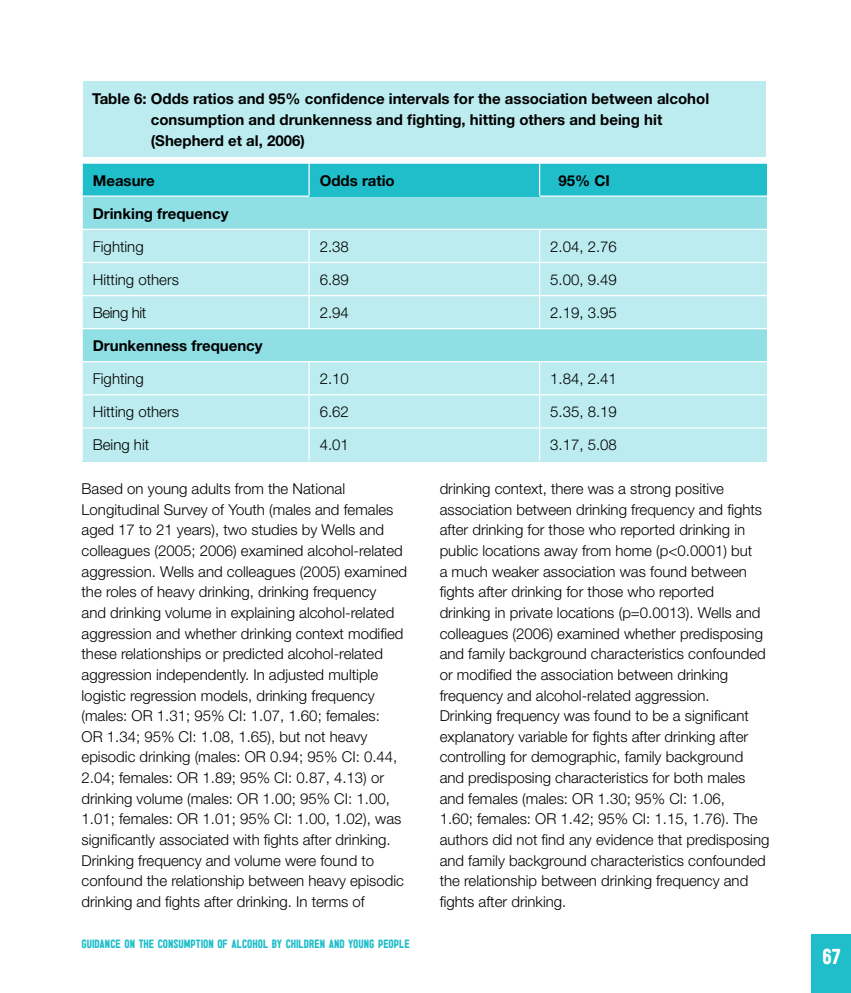
<style>
.page{position:relative;width:851px;height:993px;background:#fff}
.page>*{position:absolute;margin:0;border:0;box-sizing:border-box;transform-origin:0 0}
.t1{font:22.5px "Sugo";color:#fff}
.t2{font:300 15px/20.6px "Helvetica Neue";color:#000}
.t3{font:700 15px/20.6px "Helvetica Neue";color:#000}
.t4{font:300 15px "Helvetica Neue";letter-spacing:-.025em;color:#000}
.t5{font:12.5px "Sugo";color:#1fbeca}
</style>
<div class="page">
<div style="left:83px;top:81px;width:682px;height:76px;background:#bcecef"></div>
<div style="left:309px;top:196px;width:230px;height:33px;background:#8fdfe5"></div>
<div style="left:309px;top:328px;width:230px;height:33px;background:#8fdfe5"></div>
<div style="left:309px;top:229px;width:230px;height:33px;background:#bcecef"></div>
<div style="left:309px;top:262px;width:230px;height:33px;background:#bcecef"></div>
<div style="left:309px;top:295px;width:230px;height:33px;background:#bcecef"></div>
<div style="left:309px;top:361px;width:230px;height:34px;background:#bcecef"></div>
<div style="left:309px;top:395px;width:230px;height:33px;background:#bcecef"></div>
<div style="left:309px;top:428px;width:230px;height:33px;background:#bcecef"></div>
<hr style="left:309px;top:195px;width:230px;height:2px;background:#fff">
<hr style="left:309px;top:229px;width:230px;height:1px;background:#fff">
<hr style="left:309px;top:262px;width:230px;height:1px;background:#fff">
<hr style="left:309px;top:295px;width:230px;height:1px;background:#fff">
<hr style="left:309px;top:328px;width:230px;height:1px;background:#fff">
<hr style="left:309px;top:361px;width:230px;height:1px;background:#fff">
<hr style="left:309px;top:394px;width:230px;height:1px;background:#fff">
<hr style="left:309px;top:427px;width:230px;height:1px;background:#fff">
<div style="left:82px;top:163px;width:227px;height:33px;background:#1fbeca"></div>
<div style="left:309px;top:163px;width:230px;height:33px;background:#1fbeca"></div>
<div style="left:539px;top:163px;width:227px;height:33px;background:#1fbeca"></div>
<div style="left:82px;top:196px;width:227px;height:33px;background:#8fdfe5"></div>
<div style="left:539px;top:196px;width:227px;height:33px;background:#8fdfe5"></div>
<div style="left:82px;top:328px;width:227px;height:33px;background:#8fdfe5"></div>
<div style="left:539px;top:328px;width:227px;height:33px;background:#8fdfe5"></div>
<div style="left:82px;top:229px;width:227px;height:33px;background:#bcecef"></div>
<div style="left:539px;top:229px;width:227px;height:33px;background:#bcecef"></div>
<div style="left:82px;top:262px;width:227px;height:33px;background:#bcecef"></div>
<div style="left:539px;top:262px;width:227px;height:33px;background:#bcecef"></div>
<div style="left:82px;top:295px;width:227px;height:33px;background:#bcecef"></div>
<div style="left:539px;top:295px;width:227px;height:33px;background:#bcecef"></div>
<div style="left:82px;top:361px;width:227px;height:34px;background:#bcecef"></div>
<div style="left:539px;top:361px;width:227px;height:34px;background:#bcecef"></div>
<div style="left:82px;top:395px;width:227px;height:33px;background:#bcecef"></div>
<div style="left:539px;top:395px;width:227px;height:33px;background:#bcecef"></div>
<div style="left:82px;top:428px;width:227px;height:33px;background:#bcecef"></div>
<div style="left:539px;top:428px;width:227px;height:33px;background:#bcecef"></div>
<hr style="left:81px;top:162px;width:228px;height:2px;background:#fff">
<hr style="left:81px;top:164px;width:2px;height:31px;background:#fff">
<hr style="left:309px;top:162px;width:230px;height:2px;background:#fff">
<hr style="left:308px;top:164px;width:2px;height:31px;background:#fff">
<hr style="left:539px;top:162px;width:228px;height:2px;background:#fff">
<hr style="left:539px;top:164px;width:1px;height:31px;background:#fff">
<hr style="left:81px;top:195px;width:228px;height:2px;background:#fff">
<hr style="left:81px;top:197px;width:2px;height:32px;background:#fff">
<hr style="left:539px;top:195px;width:228px;height:2px;background:#fff">
<hr style="left:81px;top:229px;width:228px;height:1px;background:#fff">
<hr style="left:81px;top:230px;width:2px;height:32px;background:#fff">
<hr style="left:539px;top:229px;width:228px;height:1px;background:#fff">
<hr style="left:81px;top:262px;width:228px;height:1px;background:#fff">
<hr style="left:81px;top:263px;width:2px;height:32px;background:#fff">
<hr style="left:539px;top:262px;width:228px;height:1px;background:#fff">
<hr style="left:81px;top:295px;width:228px;height:1px;background:#fff">
<hr style="left:81px;top:296px;width:2px;height:32px;background:#fff">
<hr style="left:539px;top:295px;width:228px;height:1px;background:#fff">
<hr style="left:81px;top:328px;width:228px;height:1px;background:#fff">
<hr style="left:81px;top:329px;width:2px;height:32px;background:#fff">
<hr style="left:539px;top:328px;width:228px;height:1px;background:#fff">
<hr style="left:81px;top:361px;width:228px;height:1px;background:#fff">
<hr style="left:81px;top:362px;width:2px;height:32px;background:#fff">
<hr style="left:539px;top:361px;width:228px;height:1px;background:#fff">
<hr style="left:81px;top:394px;width:228px;height:1px;background:#fff">
<hr style="left:81px;top:395px;width:2px;height:32px;background:#fff">
<hr style="left:539px;top:394px;width:228px;height:1px;background:#fff">
<hr style="left:81px;top:427px;width:228px;height:1px;background:#fff">
<hr style="left:81px;top:428px;width:2px;height:32px;background:#fff">
<hr style="left:539px;top:427px;width:228px;height:1px;background:#fff">
<div style="left:811px;top:934px;width:39px;height:58px;background:#1fbeca"></div>
<hr style="left:308px;top:230px;width:2px;height:32px;background:#fff">
<hr style="left:308px;top:263px;width:2px;height:32px;background:#fff">
<hr style="left:308px;top:296px;width:2px;height:32px;background:#fff">
<hr style="left:539px;top:230px;width:1px;height:32px;background:#fff">
<hr style="left:539px;top:263px;width:1px;height:32px;background:#fff">
<hr style="left:539px;top:296px;width:1px;height:32px;background:#fff">
<hr style="left:308px;top:362px;width:2px;height:32px;background:#fff">
<hr style="left:308px;top:395px;width:2px;height:32px;background:#fff">
<hr style="left:308px;top:428px;width:2px;height:32px;background:#fff">
<hr style="left:539px;top:362px;width:1px;height:32px;background:#fff">
<hr style="left:539px;top:395px;width:1px;height:32px;background:#fff">
<hr style="left:539px;top:428px;width:1px;height:32px;background:#fff">
<p class="t3" style="left:151px;top:88px;width:559px;text-indent:-59px">Table 6: Odds ratios and 95% confidence intervals for the association between alcohol consumption and drunkenness and fighting, hitting others and being hit (Shepherd et al, 2006)</p>
<p class="t3" style="left:93px;top:169px;width:63px">Measure</p>
<p class="t3" style="left:320px;top:169px;width:76px">Odds ratio</p>
<p class="t3" style="left:558px;top:169px;width:53px">95% CI</p>
<p class="t3" style="left:93px;top:203px;width:137px">Drinking frequency</p>
<p class="t2" style="left:93px;top:236px;width:52px">Fighting</p>
<p class="t2" style="left:320px;top:236px;width:31px">2.38</p>
<p class="t2" style="left:550px;top:236px;width:68px">2.04, 2.76</p>
<p class="t2" style="left:93px;top:269px;width:88px">Hitting others</p>
<p class="t2" style="left:320px;top:269px;width:31px">6.89</p>
<p class="t2" style="left:550px;top:269px;width:68px">5.00, 9.49</p>
<p class="t4" style="left:93px;top:303px;width:55px">Being hit</p>
<p class="t2" style="left:320px;top:302px;width:31px">2.94</p>
<p class="t2" style="left:550px;top:302px;width:68px">2.19, 3.95</p>
<p class="t3" style="left:93px;top:335px;width:171px">Drunkenness frequency</p>
<p class="t2" style="left:93px;top:368px;width:52px">Fighting</p>
<p class="t2" style="left:320px;top:368px;width:31px">2.10</p>
<p class="t2" style="left:550px;top:368px;width:68px">1.84, 2.41</p>
<p class="t2" style="left:93px;top:401px;width:88px">Hitting others</p>
<p class="t2" style="left:320px;top:401px;width:31px">6.62</p>
<p class="t2" style="left:550px;top:401px;width:68px">5.35, 8.19</p>
<p class="t2" style="left:93px;top:434px;width:58px">Being hit</p>
<p class="t2" style="left:320px;top:434px;width:31px">4.01</p>
<p class="t2" style="left:550px;top:434px;width:68px">3.17, 5.08</p>
<p class="t2" style="left:81px;top:478px;width:327px">Based on young adults from the National Longitudinal Survey of Youth (males and females aged 17 to 21 years), two studies by Wells and colleagues (2005; 2006) examined alcohol-related aggression. Wells and colleagues (2005) examined the roles of heavy drinking, drinking frequency<br>and drinking volume in explaining alcohol-related aggression and whether drinking context modified these relationships or predicted alcohol-related aggression independently. In adjusted multiple logistic regression models, drinking frequency (males: OR 1.31; 95% CI: 1.07, 1.60; females:<br>OR 1.34; 95% CI: 1.08, 1.65), but not heavy episodic drinking (males: OR 0.94; 95% CI: 0.44, 2.04; females: OR 1.89; 95% CI: 0.87, 4.13) or drinking volume (males: OR 1.00; 95% CI: 1.00, 1.01; females: OR 1.01; 95% CI: 1.00, 1.02), was significantly associated with fights after drinking.<br>Drinking frequency and volume were found to confound the relationship between heavy episodic drinking and fights after drinking. In terms of</p>
<p class="t2" style="left:439px;top:478px;width:324px">drinking context, there was a strong positive association between drinking frequency and fights after drinking for those who reported drinking in public locations away from home (p&lt;0.0001) but a much weaker association was found between fights after drinking for those who reported</p>
<p class="t2" style="left:439px;top:601px;width:322px">drinking in private locations (p=0.0013). Wells and</p>
<p class="t2" style="left:439px;top:622px;width:327px">colleagues (2006) examined whether predisposing and family background characteristics confounded or modified the association between drinking frequency and alcohol-related aggression.<br>Drinking frequency was found to be a significant explanatory variable for fights after drinking after controlling for demographic, family background and predisposing characteristics for both males</p>
<p class="t2" style="left:439px;top:787px;width:319px">and females (males: OR 1.30; 95% CI: 1.06,<br>1.60; females: OR 1.42; 95% CI: 1.15, 1.76). The</p>
<p class="t2" style="left:439px;top:828px;width:331px">authors did not find any evidence that predisposing and family background characteristics confounded the relationship between drinking frequency and fights after drinking.</p>
<p class="t5" style="left:81px;top:935px;width:330px">GUIDANCE ON THE CONSUMPTION OF ALCOHOL BY CHILDREN AND YOUNG PEOPLE</p>
<h1 class="t1" style="left:822px;top:942px;width:20px">67</h1>
</div>
